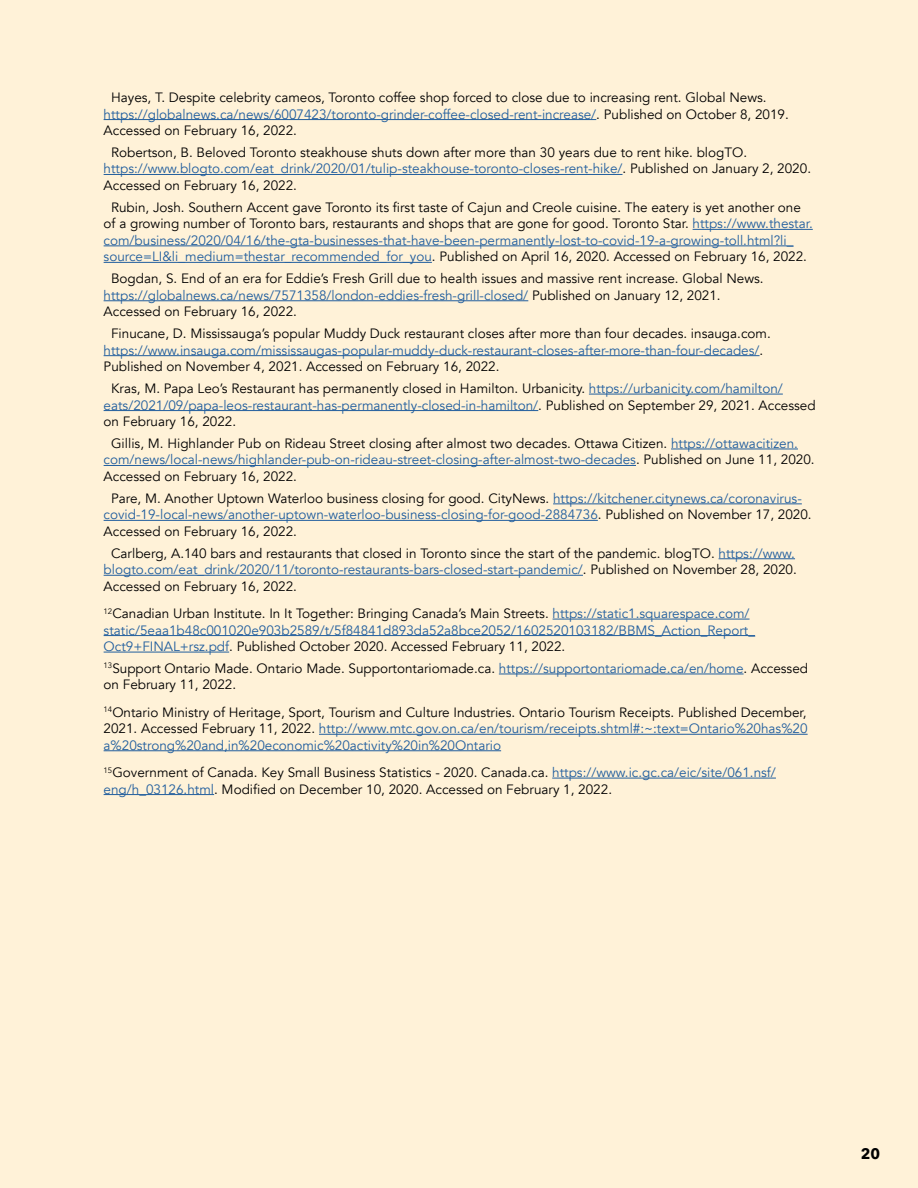
<style>
.page{position:relative;width:918px;height:1188px;background:#fff2d8}
.page>*{position:absolute;margin:0;border:0;box-sizing:border-box;transform-origin:0 0}
.t1{font:700 15px "Avenir Next";color:#000101}
.t2{font:13.5px/16.5px "Avenir";color:#000}
.t3{font:13.5px/16.5px "Avenir";color:#215e9e}
.s1{color:#215e9e}
.s2{color:#000}
</style>
<div class="page">
<hr style="left:104px;top:119px;width:492px;height:1px;background:#215e9e">
<hr style="left:104px;top:174px;width:519px;height:1px;background:#215e9e">
<hr style="left:693px;top:229px;width:120px;height:1px;background:#215e9e">
<hr style="left:104px;top:246px;width:690px;height:1px;background:#215e9e">
<hr style="left:104px;top:262px;width:328px;height:1px;background:#215e9e">
<hr style="left:104px;top:300px;width:424px;height:1px;background:#215e9e">
<hr style="left:104px;top:355px;width:656px;height:1px;background:#215e9e">
<hr style="left:589px;top:394px;width:194px;height:1px;background:#215e9e">
<hr style="left:104px;top:410px;width:434px;height:1px;background:#215e9e">
<hr style="left:671px;top:449px;width:127px;height:1px;background:#215e9e">
<hr style="left:104px;top:465px;width:532px;height:1px;background:#215e9e">
<hr style="left:553px;top:504px;width:249px;height:1px;background:#215e9e">
<hr style="left:104px;top:520px;width:494px;height:1px;background:#215e9e">
<hr style="left:719px;top:558px;width:76px;height:1px;background:#215e9e">
<hr style="left:104px;top:575px;width:479px;height:1px;background:#215e9e">
<hr style="left:553px;top:619px;width:197px;height:1px;background:#215e9e">
<hr style="left:104px;top:635px;width:651px;height:1px;background:#215e9e">
<hr style="left:104px;top:652px;width:125px;height:1px;background:#215e9e">
<hr style="left:499px;top:674px;width:245px;height:1px;background:#215e9e">
<hr style="left:319px;top:734px;width:489px;height:1px;background:#215e9e">
<hr style="left:104px;top:750px;width:397px;height:1px;background:#215e9e">
<hr style="left:552px;top:778px;width:224px;height:1px;background:#215e9e">
<hr style="left:104px;top:794px;width:110px;height:1px;background:#215e9e">
<p class="t2" style="left:104px;top:89px;width:687px;text-indent:8px">Hayes, T. Despite celebrity cameos, Toronto coffee shop forced to close due to increasing rent. Global News. <span class="s1">https://globalnews.ca/news/6007423/toronto-grinder-coffee-closed-rent-increase/</span>. Published on October 8, 2019.<br>Accessed on February 16, 2022.</p>
<p class="t2" style="left:104px;top:144px;width:709px;text-indent:8px">Robertson, B. Beloved Toronto steakhouse shuts down after more than 30 years due to rent hike. blogTO. <span class="s1">https://www.blogto.com/eat_drink/2020/01/tulip-steakhouse-toronto-closes-rent-hike/</span>. Published on January 2, 2020.<br>Accessed on February 16, 2022.</p>
<p class="t2" style="left:104px;top:199px;width:711px;text-indent:8px">Rubin, Josh. Southern Accent gave Toronto its first taste of Cajun and Creole cuisine. The eatery is yet another one of a growing number of Toronto bars, restaurants and shops that are gone for good. Toronto Star. <span class="s1">https://www.thestar. com/business/2020/04/16/the-gta-businesses-that-have-been-permanently-lost-to-covid-19-a-growing-toll.html?li_ source=LI&amp;li_medium=thestar_recommended_for_you</span>. Published on April 16, 2020. Accessed on February 16, 2022.</p>
<p class="t2" style="left:104px;top:271px;width:662px;text-indent:8px">Bogdan, S. End of an era for Eddie’s Fresh Grill due to health issues and massive rent increase. Global News. <span class="s1">https://globalnews.ca/news/7571358/london-eddies-fresh-grill-closed/</span> Published on January 12, 2021.<br>Accessed on February 16, 2022.</p>
<p class="t2" style="left:104px;top:325px;width:669px;text-indent:8px">Finucane, D. Mississauga’s popular Muddy Duck restaurant closes after more than four decades. insauga.com. <span class="s1">https://www.insauga.com/mississaugas-popular-muddy-duck-restaurant-closes-after-more-than-four-decades/</span>.<br>Published on November 4, 2021. Accessed on February 16, 2022.</p>
<p class="t2" style="left:104px;top:380px;width:714px;text-indent:8px">Kras, M. Papa Leo’s Restaurant has permanently closed in Hamilton. Urbanicity. <span class="s1">https://urbanicity.com/hamilton/ eats/2021/09/papa-leos-restaurant-has-permanently-closed-in-hamilton/</span>. Published on September 29, 2021. Accessed on February 16, 2022.</p>
<p class="t2" style="left:104px;top:435px;width:713px;text-indent:8px">Gillis, M. Highlander Pub on Rideau Street closing after almost two decades. Ottawa Citizen. <span class="s1">https://ottawacitizen. com/news/local-news/highlander-pub-on-rideau-street-closing-after-almost-two-decades</span>. Published on June 11, 2020.<br>Accessed on February 16, 2022.</p>
<p class="t3" style="left:104px;top:490px;width:710px;text-indent:8px"><span class="s2">Pare, M. Another Uptown Waterloo business closing for good. CityNews.</span> https://kitchener.citynews.ca/coronavirus&shy;covid-19-local-news/another-uptown-waterloo-business-closing-for-good-2884736<span class="s2">. Published on November 17, 2020.<br>Accessed on February 16, 2022.</span></p>
<p class="t2" style="left:104px;top:545px;width:695px;text-indent:8px">Carlberg, A.140 bars and restaurants that closed in Toronto since the start of the pandemic. blogTO. <span class="s1">https://www. blogto.com/eat_drink/2020/11/toronto-restaurants-bars-closed-start-pandemic/</span>. Published on November 28, 2020.<br>Accessed on February 16, 2022.</p>
<p class="t3" style="left:104px;top:605px;width:653px"><sup>12</sup><span class="s2">Canadian Urban Institute. In It Together: Bringing Canada’s Main Streets.</span> https://static1.squarespace.com/ static/5eaa1b48c001020e903b2589/t/5f84841d893da52a8bce2052/1602520103182/BBMS_Action_Report_<br>Oct9+FINAL+rsz.pdf<span class="s2">. Published October 2020. Accessed February 11, 2022.</span></p>
<p class="t2" style="left:104px;top:660px;width:706px"><sup>13</sup>Support Ontario Made. Ontario Made. Supportontariomade.ca. <span class="s1">https://supportontariomade.ca/en/home</span>. Accessed on February 11, 2022.</p>
<p class="t3" style="left:104px;top:704px;width:706px;text-align:justify"><sup>14</sup><span class="s2">Ontario Ministry of Heritage, Sport, Tourism and Culture Industries. Ontario Tourism Receipts. Published December, 2021. Accessed February 11, 2022.</span> http://www.mtc.gov.on.ca/en/tourism/receipts.shtml#:~:text=Ontario%20has%20 a%20strong%20and,in%20economic%20activity%20in%20Ontario</p>
<p class="t2" style="left:104px;top:764px;width:674px"><sup>15</sup>Government of Canada. Key Small Business Statistics - 2020. Canada.ca. <span class="s1">https://www.ic.gc.ca/eic/site/061.nsf/ eng/h_03126.html</span>. Modified on December 10, 2020. Accessed on February 1, 2022.</p>
<p class="t1" style="left:861px;top:1140px;width:21px">20</p>
</div>
